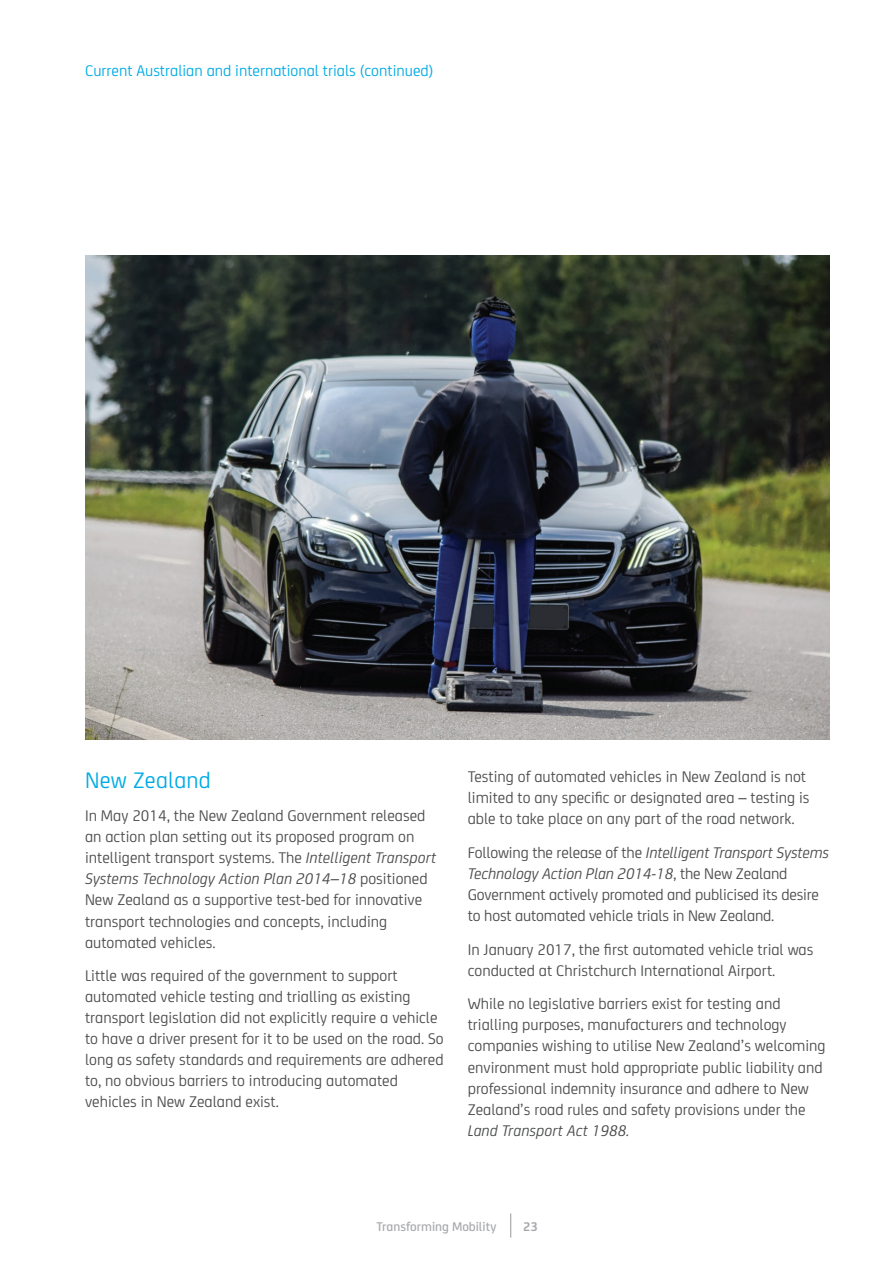
<style>
.page{position:relative;width:893px;height:1263px;background:#fff}
.page>*{position:absolute;margin:0;border:0;box-sizing:border-box;transform-origin:0 0}
.t1{font:24px "NRMA";letter-spacing:.01em;color:#00abe5}
.t2{font:16.5px/21px "NRMA";color:#4b4c4d}
.t3{font:16.5px "NRMA";color:#00abe5}
.t4{font:italic 16.5px "NRMA";color:#4b4c4d}
.t5{font:500 13.5px "NRMA";color:#a8a9ad}
.t6{font:700 13.5px "NRMA";color:#a8a9ad}
.s1{font-style:italic}
</style>
<div class="page">
<svg style="left:510px;top:1213px;width:1px;height:24px"></svg>
<img style="left:85px;top:255px;width:744px;height:485px">
<p class="t3" style="left:85px;top:59px;width:350px">Current Australian and international trials (continued)</p>
<h1 class="t1" style="left:85px;top:763px;width:127px">New Zealand</h1>
<p class="t2" style="left:85px;top:804px;width:353px">In May 2014, the New Zealand Government released an action plan setting out its proposed program on intelligent transport systems. The <span class="s1">Intelligent Transport Systems Technology Action Plan 2014–18</span> positioned New Zealand as a supportive test-bed for innovative transport technologies and concepts, including automated vehicles.</p>
<p class="t2" style="left:85px;top:964px;width:360px">Little was required of the government to support automated vehicle testing and trialling as existing transport legislation did not explicitly require a vehicle to have a driver present for it to be used on the road. So long as safety standards and requirements are adhered to, no obvious barriers to introducing automated vehicles in New Zealand exist.</p>
<p class="t2" style="left:468px;top:765px;width:343px">Testing of automated vehicles in New Zealand is not limited to any specific or designated area – testing is able to take place on any part of the road network.</p>
<p class="t2" style="left:468px;top:841px;width:363px">Following the release of the <span class="s1">Intelligent Transport Systems Technology Action Plan 2014-18</span>, the New Zealand Government actively promoted and publicised its desire to host automated vehicle trials in New Zealand.</p>
<p class="t2" style="left:468px;top:938px;width:347px">In January 2017, the first automated vehicle trial was conducted at Christchurch International Airport.</p>
<p class="t2" style="left:468px;top:992px;width:359px">While no legislative barriers exist for testing and trialling purposes, manufacturers and technology companies wishing to utilise New Zealand’s welcoming environment must hold appropriate public liability and professional indemnity insurance and adhere to New Zealand’s road rules and safety provisions under the</p>
<p class="t4" style="left:468px;top:1118px;width:163px">Land Transport Act 1988.</p>
<p class="t5" style="left:376px;top:1216px;width:121px">Transforming Mobility</p>
<p class="t6" style="left:523px;top:1216px;width:16px">23</p>
</div>
